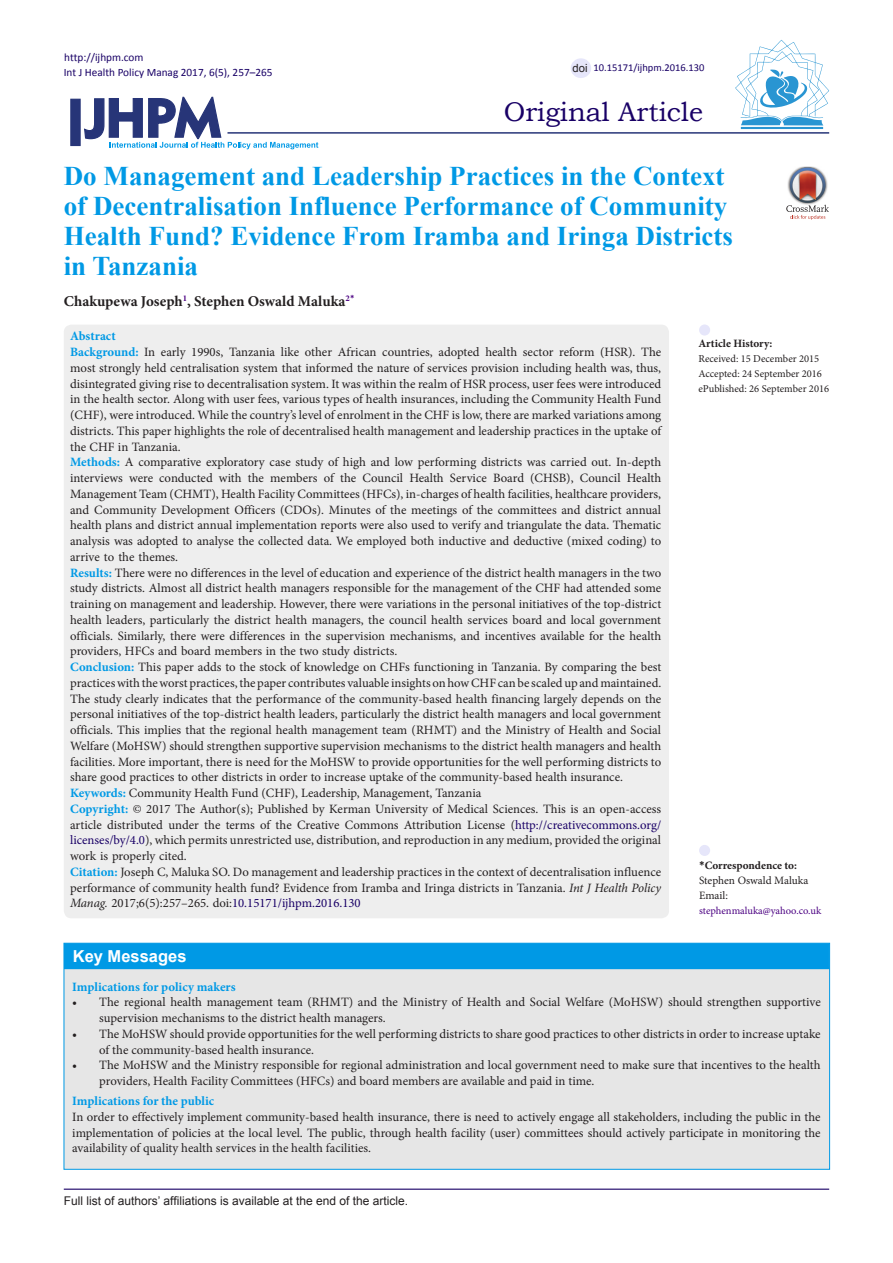
<style>
.page{position:relative;width:893px;height:1263px;background:#fff}
.page>*{position:absolute;margin:0;border:0;box-sizing:border-box;transform-origin:0 0}
.Default{font:700 27px/30px "Times New Roman";color:#0099e5}
.t1{font:27px "Bookman Old Style";color:#190066}
.t2{font:700 16.5px "Arial";color:#fff}
.Default-2{font:700 15px "Minion Pro";color:#231f20}
.Default-3{font:12.75px/15.8px "Minion Pro";color:#231f20;text-align:justify}
.Default-4{font:700 12.75px "Minion Pro";color:#0099e5}
.t3{font:12px "Arial";color:#231f20}
.t4{font:11.25px "Calibri";color:#190066}
.t5{font:700 11.25px "Minion Pro";color:#231f20}
.t6{font:11.25px "Minion Pro";color:#231f20}
.t7{font:11.25px "Arial";color:#231f20}
.t8{font:10.5px "Minion Pro";color:#231f20}
.t9{font:10.5px "Minion Pro";color:#4b0082}
.t10{font:10.5px "Calibri";color:#190066}
.s1{font-weight:700;color:#0099e5}
.s2{color:#190066}
.s3{font-style:italic}
.s4{font-family:"Calibri"}
</style>
<div class="page">
<div style="left:64px;top:325px;width:605px;height:593px;background:#eee;border-radius:8px"></div>
<div style="left:699px;top:845px;width:11px;height:11px;background:#e6e6fa;border-radius:50%"></div>
<div style="left:699px;top:324px;width:11px;height:12px;background:#e6e6fa;border-radius:50%"></div>
<hr style="left:64px;top:1188px;width:765px;height:2px;background:#190066">
<svg style="left:84px;top:96px;width:234px;height:53px"></svg>
<div style="left:70px;top:99px;width:11px;height:47px;background:#273578;border:1px solid #273578"></div>
<hr style="left:227px;top:132px;width:602px;height:2px;background:#273578">
<hr style="left:741px;top:127px;width:82px;height:2px;background:#2995d2">
<svg style="left:735px;top:40px;width:94px;height:85px"></svg>
<div style="left:571px;top:58px;width:20px;height:20px;background:#e6e6fa;border-radius:50%"></div>
<svg style="left:786px;top:167px;width:43px;height:53px"></svg>
<div style="left:64px;top:943px;width:766px;height:226px;background:#e6e6e6"></div>
<div style="left:64px;top:943px;width:766px;height:26px;background:#0099e5;border:2px solid #0099e5"></div>
<p class="t4" style="left:64px;top:50px;width:81px">http://ijhpm.com</p>
<p class="t4" style="left:64px;top:65px;width:210px">Int J Health Policy Manag 2017, 6(5), 257–265</p>
<p class="t7" style="left:573px;top:60px;width:17px">doi</p>
<p class="t10" style="left:593px;top:61px;width:112px">10.15171/ijhpm.2016.130</p>
<p class="t1" style="left:504px;top:94px;width:201px">Original Article</p>
<p class="Default" style="left:64px;top:160px;width:671px">Do Management and Leadership Practices in the Context of Decentralisation Influence Performance of Community Health Fund? Evidence From Iramba and Iringa Districts in Tanzania</p>
<p class="Default-2" style="left:64px;top:290px;width:292px">Chakupewa Joseph<sup>1</sup>, Stephen Oswald Maluka<sup>2</sup><sup>*</sup></p>
<p class="Default-4" style="left:70px;top:327px;width:47px">Abstract</p>
<p class="Default-3" style="left:70px;top:344px;width:593px"><span class="s1">Background:</span> In early 1990s, Tanzania like other African countries, adopted health sector reform (HSR). The most strongly held centralisation system that informed the nature of services provision including health was, thus, disintegrated giving rise to decentralisation system. It was within the realm of HSR process, user fees were introduced in the health sector. Along with user fees, various types of health insurances, including the Community Health Fund (CHF), were introduced. While the country’s level of enrolment in the CHF is low, there are marked variations among districts. This paper highlights the role of decentralised health management and leadership practices in the uptake of the CHF in Tanzania.</p>
<p class="Default-3" style="left:70px;top:454px;width:593px"><span class="s1">Methods:</span> A comparative exploratory case study of high and low performing districts was carried out. In-depth interviews were conducted with the members of the Council Health Service Board (CHSB), Council Health Management Team (CHMT), Health Facility Committees (HFCs), in-charges of health facilities, healthcare providers, and Community Development Officers (CDOs). Minutes of the meetings of the committees and district annual health plans and district annual implementation reports were also used to verify and triangulate the data. Thematic analysis was adopted to analyse the collected data. We employed both inductive and deductive (mixed coding) to arrive to the themes.</p>
<p class="Default-3" style="left:70px;top:565px;width:593px"><span class="s1">Results:</span> There were no differences in the level of education and experience of the district health managers in the two study districts. Almost all district health managers responsible for the management of the CHF had attended some training on management and leadership. However, there were variations in the personal initiatives of the top-district health leaders, particularly the district health managers, the council health services board and local government officials. Similarly, there were differences in the supervision mechanisms, and incentives available for the health providers, HFCs and board members in the two study districts.</p>
<p class="Default-3" style="left:70px;top:659px;width:593px"><span class="s1">Conclusion:</span> This paper adds to the stock of knowledge on CHFs functioning in Tanzania. By comparing the best practices with the worst practices, the paper contributes valuable insights on how CHF can be scaled up and maintained.<br>The study clearly indicates that the performance of the community-based health financing largely depends on the personal initiatives of the top-district health leaders, particularly the district health managers and local government officials. This implies that the regional health management team (RHMT) and the Ministry of Health and Social Welfare (MoHSW) should strengthen supportive supervision mechanisms to the district health managers and health facilities. More important, there is need for the MoHSW to provide opportunities for the well performing districts to share good practices to other districts in order to increase uptake of the community-based health insurance.</p>
<p class="Default-3" style="left:70px;top:785px;width:413px"><span class="s1">Keywords:</span> Community Health Fund (CHF), Leadership, Management, Tanzania</p>
<p class="Default-3" style="left:70px;top:801px;width:592px"><span class="s1">Copyright:</span> © 2017 The Author(s); Published by Kerman University of Medical Sciences. This is an open-access article distributed under the terms of the Creative Commons Attribution License (<span class="s2">http://creativecommons.org/ licenses/by/4.0</span>), which permits unrestricted use, distribution, and reproduction in any medium, provided the original work is properly cited.</p>
<p class="Default-3" style="left:70px;top:864px;width:593px"><span class="s1">Citation:</span> Joseph C, Maluka SO. Do management and leadership practices in the context of decentralisation influence performance of community health fund? Evidence from Iramba and Iringa districts in Tanzania. <span class="s3">Int J Health Policy Manag.</span> 2017;6(5):257–265. doi:<span class="s2">10.15171/ijhpm.2016.130</span></p>
<p class="t2" style="left:73px;top:945px;width:115px">Key Messages</p>
<p class="t5" style="left:698px;top:336px;width:76px">Article History:</p>
<p class="t8" style="left:698px;top:352px;width:122px">Received: 15 December 2015</p>
<p class="t8" style="left:698px;top:367px;width:125px">Accepted: 24 September 2016</p>
<p class="t8" style="left:698px;top:382px;width:132px">ePublished: 26 September 2016</p>
<p class="t5" style="left:699px;top:857px;width:99px"><span class="s4">*</span>Correspondence to:</p>
<p class="t6" style="left:699px;top:873px;width:111px">Stephen Oswald Maluka</p>
<p class="t6" style="left:699px;top:888px;width:30px">Email:</p>
<p class="t9" style="left:699px;top:903px;width:124px">stephenmaluka@yahoo.co.uk</p>
<p class="Default-4" style="left:72px;top:977px;width:165px">Implications for policy makers</p>
<p class="Default-3" style="left:99px;top:994px;width:723px;text-indent:-27px">• The regional health management team (RHMT) and the Ministry of Health and Social Welfare (MoHSW) should strengthen supportive supervision mechanisms to the district health managers.</p>
<p class="Default-3" style="left:99px;top:1026px;width:723px;text-indent:-27px">• The MoHSW should provide opportunities for the well performing districts to share good practices to other districts in order to increase uptake of the community-based health insurance.</p>
<p class="Default-3" style="left:99px;top:1057px;width:723px;text-indent:-27px">• The MoHSW and the Ministry responsible for regional administration and local government need to make sure that incentives to the health providers, Health Facility Committees (HFCs) and board members are available and paid in time.</p>
<p class="Default-4" style="left:72px;top:1092px;width:144px">Implications for the public</p>
<p class="Default-3" style="left:72px;top:1109px;width:750px">In order to effectively implement community-based health insurance, there is need to actively engage all stakeholders, including the public in the implementation of policies at the local level. The public, through health facility (user) committees should actively participate in monitoring the availability of quality health services in the health facilities.</p>
<p class="t3" style="left:64px;top:1193px;width:346px">Full list of authors’ affiliations is available at the end of the article.</p>
</div>
